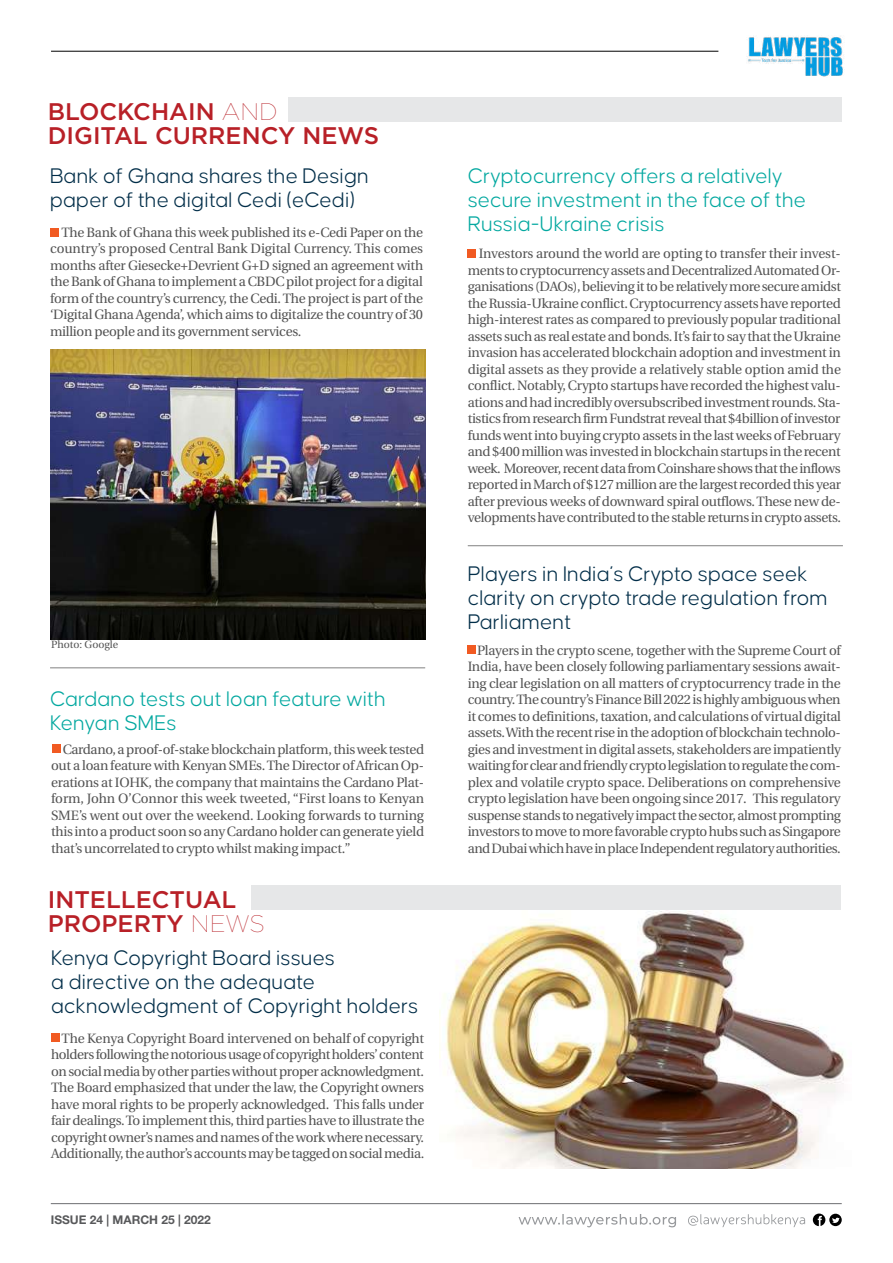
<style>
.page{position:relative;width:893px;height:1263px;background:#fff}
.page>*{position:absolute;margin:0;border:0;box-sizing:border-box;transform-origin:0 0}
.t1{font:500 24px/24px "Gotham";color:#b82027}
.t2{font:300 22.5px/24px "Causten";color:#022e49}
.t3{font:300 22.5px/24px "Causten";color:#03a8a0}
.t4{font:13.5px/16.5px "Utopia";letter-spacing:-.025em;color:#535353;text-align:justify}
.t5{font:700 12px "Helvetica Neue LT Std";color:#58595b}
.t6{font:10.5px "Utopia";color:#545454}
.s1{font-weight:100}
</style>
<div class="page">
<hr style="left:51px;top:1203px;width:791px;height:1px;background:#6d6e71">
<svg style="left:813px;top:1213px;width:29px;height:13px"></svg>
<svg style="left:519px;top:1214px;width:157px;height:13px"></svg>
<svg style="left:688px;top:1214px;width:117px;height:13px"></svg>
<hr style="left:51px;top:51px;width:667px;height:1px;background:#000">
<img style="left:748px;top:36px;width:96px;height:41px">
<hr style="left:50px;top:668px;width:375px;height:1px;background:#000">
<hr style="left:468px;top:545px;width:375px;height:1px;background:#000">
<div style="left:288px;top:97px;width:554px;height:24px;background:#e6e7e8"></div>
<div style="left:251px;top:885px;width:590px;height:25px;background:#e6e7e8"></div>
<img style="left:51px;top:349px;width:374px;height:290px">
<img style="left:439px;top:911px;width:407px;height:257px">
<div style="left:50px;top:228px;width:8px;height:8px;background:#f15a22"></div>
<div style="left:52px;top:744px;width:8px;height:8px;background:#f15a22"></div>
<div style="left:468px;top:645px;width:8px;height:8px;background:#f15a22"></div>
<div style="left:468px;top:249px;width:8px;height:8px;background:#f15a22"></div>
<div style="left:51px;top:1033px;width:8px;height:9px;background:#f15a22"></div>
<h1 class="t1" style="left:48px;top:99px;width:333px">BLOCKCHAIN <span class="s1">AND<br></span>DIGITAL CURRENCY NEWS</h1>
<h2 class="t2" style="left:50px;top:164px;width:321px">Bank of Ghana shares the Design paper of the digital Cedi (eCedi)</h2>
<p class="t4" style="left:50px;top:224px;width:375px;text-indent:11px">The Bank of Ghana this week published its e-Cedi Paper on the country’s proposed Central Bank Digital Currency. This comes months after Giesecke+Devrient G+D signed an agreement with the Bank of Ghana to implement a CBDC pilot project for a digital form of the country’s currency, the Cedi. The project is part of the ‘Digital Ghana Agenda’, which aims to digitalize the country of 30 million people and its government services.</p>
<p class="t6" style="left:51px;top:639px;width:69px">Photo: Google</p>
<h2 class="t3" style="left:50px;top:686px;width:337px">Cardano tests out loan feature with<br>Kenyan SMEs</h2>
<p class="t4" style="left:51px;top:741px;width:375px;text-indent:12px">Cardano, a proof-of-stake blockchain platform, this week tested out a loan feature with Kenyan SMEs. The Director of African Op&shy;erations at IOHK, the company that maintains the Cardano Plat&shy;form, John O’Connor this week tweeted, “First loans to Kenyan SME’s went out over the weekend. Looking forwards to turning this into a product soon so any Cardano holder can generate yield that’s uncorrelated to crypto whilst making impact.”</p>
<h1 class="t1" style="left:48px;top:887px;width:219px">INTELLECTUAL<br>PROPERTY <span class="s1">NEWS</span></h1>
<h2 class="t2" style="left:51px;top:946px;width:369px">Kenya Copyright Board issues<br>a directive on the adequate acknowledgment of Copyright holders</h2>
<p class="t4" style="left:51px;top:1030px;width:375px;text-indent:10px">The Kenya Copyright Board intervened on behalf of copyright holders following the notorious usage of copyright holders’ content on social media by other parties without proper acknowledgment.<br>The Board emphasized that under the law, the Copyright owners have moral rights to be properly acknowledged. This falls under fair dealings. To implement this, third parties have to illustrate the copyright owner’s names and names of the work where necessary.<br>Additionally, the author’s accounts may be tagged on social media.</p>
<p class="t5" style="left:51px;top:1212px;width:162px">ISSUE 24 | MARCH 25 | 2022</p>
<h2 class="t3" style="left:468px;top:164px;width:340px">Cryptocurrency offers a relatively secure investment in the face of the<br>Russia-Ukraine crisis</h2>
<p class="t4" style="left:468px;top:245px;width:375px;text-indent:11px">Investors around the world are opting to transfer their invest&shy;ments to cryptocurrency assets and Decentralized Automated Or&shy;ganisations (DAOs), believing it to be relatively more secure amidst the Russia-Ukraine conflict. Cryptocurrency assets have reported high-interest rates as compared to previously popular traditional assets such as real estate and bonds. It’s fair to say that the Ukraine invasion has accelerated blockchain adoption and investment in digital assets as they provide a relatively stable option amid the conflict. Notably, Crypto startups have recorded the highest valu&shy;ations and had incredibly oversubscribed investment rounds. Sta&shy;tistics from research firm Fundstrat reveal that $4billion of investor funds went into buying crypto assets in the last weeks of February and $400 million was invested in blockchain startups in the recent week. Moreover, recent data from Coinshare shows that the inflows reported in March of $127 million are the largest recorded this year after previous weeks of downward spiral outflows. These new de&shy;velopments have contributed to the stable returns in crypto assets.</p>
<h2 class="t2" style="left:468px;top:562px;width:362px">Players in India’s Crypto space seek clarity on crypto trade regulation from<br>Parliament</h2>
<p class="t4" style="left:468px;top:642px;width:375px;text-indent:9px">Players in the crypto scene, together with the Supreme Court of India, have been closely following parliamentary sessions await&shy;ing clear legislation on all matters of cryptocurrency trade in the country. The country’s Finance Bill 2022 is highly ambiguous when it comes to definitions, taxation, and calculations of virtual digital assets. With the recent rise in the adoption of blockchain technolo&shy;gies and investment in digital assets, stakeholders are impatiently waiting for clear and friendly crypto legislation to regulate the com&shy;plex and volatile crypto space. Deliberations on comprehensive crypto legislation have been ongoing since 2017. This regulatory suspense stands to negatively impact the sector, almost prompting investors to move to more favorable crypto hubs such as Singapore and Dubai which have in place Independent regulatory authorities.</p>
</div>
